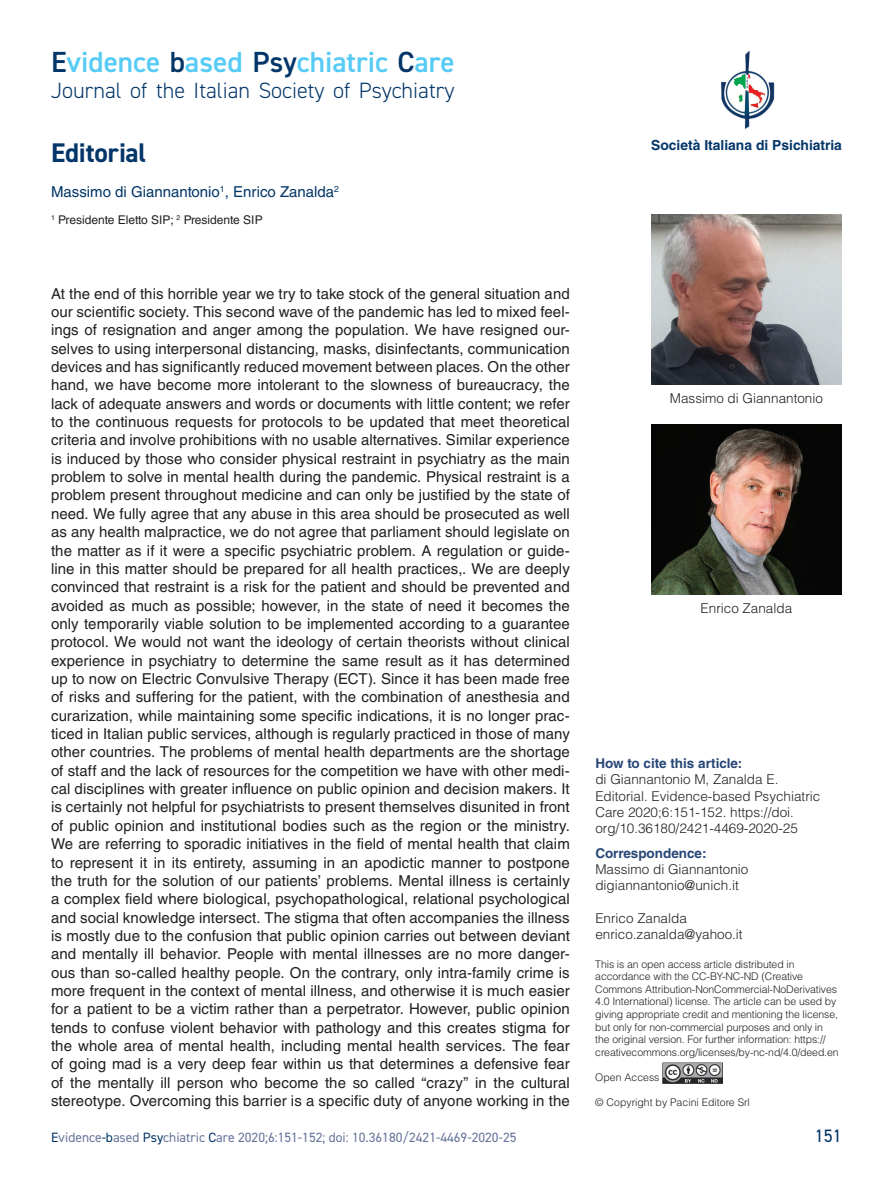
<style>
.page{position:relative;width:893px;height:1191px;background:#fff}
.page>*{position:absolute;margin:0;border:0;box-sizing:border-box;transform-origin:0 0}
.t1{font:600 29.1px "DIN2014";color:#56cbf5}
.t2{font:700 27px "DIN2014";letter-spacing:-.005em;color:#023568}
.t3{font:300 22.2px "DIN2014";color:#023568}
.t4{font:18px "DIN2014";color:#023568}
.t5{font:15px/18.3px "Helvetica LT Std";letter-spacing:.005em;color:#231f20;text-align:justify}
.t6{font:15px "Helvetica LT Std";color:#023568}
.t7{font:700 13.8px "Helvetica LT Std";color:#023568}
.t8{font:300 13.5px/16.2px "Helvetica LT Std";color:#231f20}
.t9{font:13.5px "DIN2014";color:#67749b}
.t10{font:700 13.5px "Helvetica LT Std";color:#274777}
.t11{font:12px "Helvetica LT Std";color:#231f20}
.t12{font:300 10.5px/12.6px "Helvetica LT Std";letter-spacing:-.01em;color:#231f20}
.s1{color:#023568}
</style>
<div class="page">
<img style="left:721px;top:50px;width:54px;height:79px">
<img style="left:662px;top:1062px;width:60px;height:21px">
<img style="left:651px;top:214px;width:191px;height:170px">
<img style="left:651px;top:424px;width:191px;height:170px">
<h1 class="t1" style="left:51px;top:42px;width:405px"><span class="s1">E</span>vidence <span class="s1">b</span>ased <span class="s1">Psy</span>chiatric <span class="s1">C</span>are</h1>
<h3 class="t3" style="left:51px;top:77px;width:405px">Journal of the Italian Society of Psychiatry</h3>
<h2 class="t2" style="left:51px;top:135px;width:97px">Editorial</h2>
<p class="t6" style="left:51px;top:183px;width:290px">Massimo di Giannantonio<sup>1</sup>, Enrico Zanalda<sup>2</sup></p>
<p class="t11" style="left:51px;top:213px;width:213px"><sup>1</sup> Presidente Eletto SIP; <sup>2</sup> Presidente SIP</p>
<p class="t5" style="left:51px;top:284px;width:520px">At the end of this horrible year we try to take stock of the general situation and our scientific society. This second wave of the pandemic has led to mixed feel&shy;ings of resignation and anger among the population. We have resigned our&shy;selves to using interpersonal distancing, masks, disinfectants, communication devices and has significantly reduced movement between places. On the other hand, we have become more intolerant to the slowness of bureaucracy, the lack of adequate answers and words or documents with little content; we refer to the continuous requests for protocols to be updated that meet theoretical criteria and involve prohibitions with no usable alternatives. Similar experience is induced by those who consider physical restraint in psychiatry as the main problem to solve in mental health during the pandemic. Physical restraint is a problem present throughout medicine and can only be justified by the state of need. We fully agree that any abuse in this area should be prosecuted as well as any health malpractice, we do not agree that parliament should legislate on the matter as if it were a specific psychiatric problem. A regulation or guide&shy;line in this matter should be prepared for all health practices,. We are deeply convinced that restraint is a risk for the patient and should be prevented and avoided as much as possible; however, in the state of need it becomes the only temporarily viable solution to be implemented according to a guarantee protocol. We would not want the ideology of certain theorists without clinical experience in psychiatry to determine the same result as it has determined up to now on Electric Convulsive Therapy (ECT). Since it has been made free of risks and suffering for the patient, with the combination of anesthesia and curarization, while maintaining some specific indications, it is no longer prac&shy;ticed in Italian public services, although is regularly practiced in those of many other countries. The problems of mental health departments are the shortage of staff and the lack of resources for the competition we have with other medi&shy;cal disciplines with greater influence on public opinion and decision makers. It is certainly not helpful for psychiatrists to present themselves disunited in front of public opinion and institutional bodies such as the region or the ministry.<br>We are referring to sporadic initiatives in the field of mental health that claim to represent it in its entirety, assuming in an apodictic manner to postpone the truth for the solution of our patients’ problems. Mental illness is certainly a complex field where biological, psychopathological, relational psychological and social knowledge intersect. The stigma that often accompanies the illness is mostly due to the confusion that public opinion carries out between deviant and mentally ill behavior. People with mental illnesses are no more danger&shy;ous than so-called healthy people. On the contrary, only intra-family crime is more frequent in the context of mental illness, and otherwise it is much easier for a patient to be a victim rather than a perpetrator. However, public opinion tends to confuse violent behavior with pathology and this creates stigma for the whole area of mental health, including mental health services. The fear of going mad is a very deep fear within us that determines a defensive fear of the mentally ill person who become the so called “crazy” in the cultural stereotype. Overcoming this barrier is a specific duty of anyone working in the</p>
<p class="t9" style="left:51px;top:1129px;width:467px"><span class="s1">E</span>vidence<span class="s1">-b</span>ased <span class="s1">Psy</span>chiatric <span class="s1">C</span>are 2020;6:151-152; doi: 10.36180/2421-4469-2020-25</p>
<p class="t7" style="left:651px;top:137px;width:192px">Società Italiana di Psichiatria</p>
<p class="t8" style="left:670px;top:389px;width:155px">Massimo di Giannantonio</p>
<p class="t8" style="left:701px;top:599px;width:93px">Enrico Zanalda</p>
<p class="t10" style="left:595px;top:755px;width:149px">How to cite this article:</p>
<p class="t8" style="left:595px;top:771px;width:227px">di Giannantonio M, Zanalda E.<br>Editorial. Evidence-based Psychiatric Care 2020;6:151-152. https://doi. org/10.36180/2421-4469-2020-25</p>
<p class="t10" style="left:595px;top:844px;width:113px">Correspondence:</p>
<p class="t8" style="left:595px;top:861px;width:155px">Massimo di Giannantonio digiannantonio@unich.it</p>
<p class="t8" style="left:595px;top:909px;width:149px">Enrico Zanalda enrico.zanalda@yahoo.it</p>
<p class="t12" style="left:595px;top:957px;width:245px">This is an open access article distributed in accordance with the CC-BY-NC-ND (Creative Commons Attribution-NonCommercial-NoDerivatives 4.0 International) license. The article can be used by giving appropriate credit and mentioning the license, but only for non-commercial purposes and only in the original version. For further information: https:// creativecommons.org/licenses/by-nc-nd/4.0/deed.en</p>
<p class="t12" style="left:595px;top:1070px;width:66px">Open Access</p>
<p class="t12" style="left:595px;top:1095px;width:156px">© Copyright by Pacini Editore Srl</p>
<p class="t4" style="left:815px;top:1124px;width:28px">151</p>
</div>
